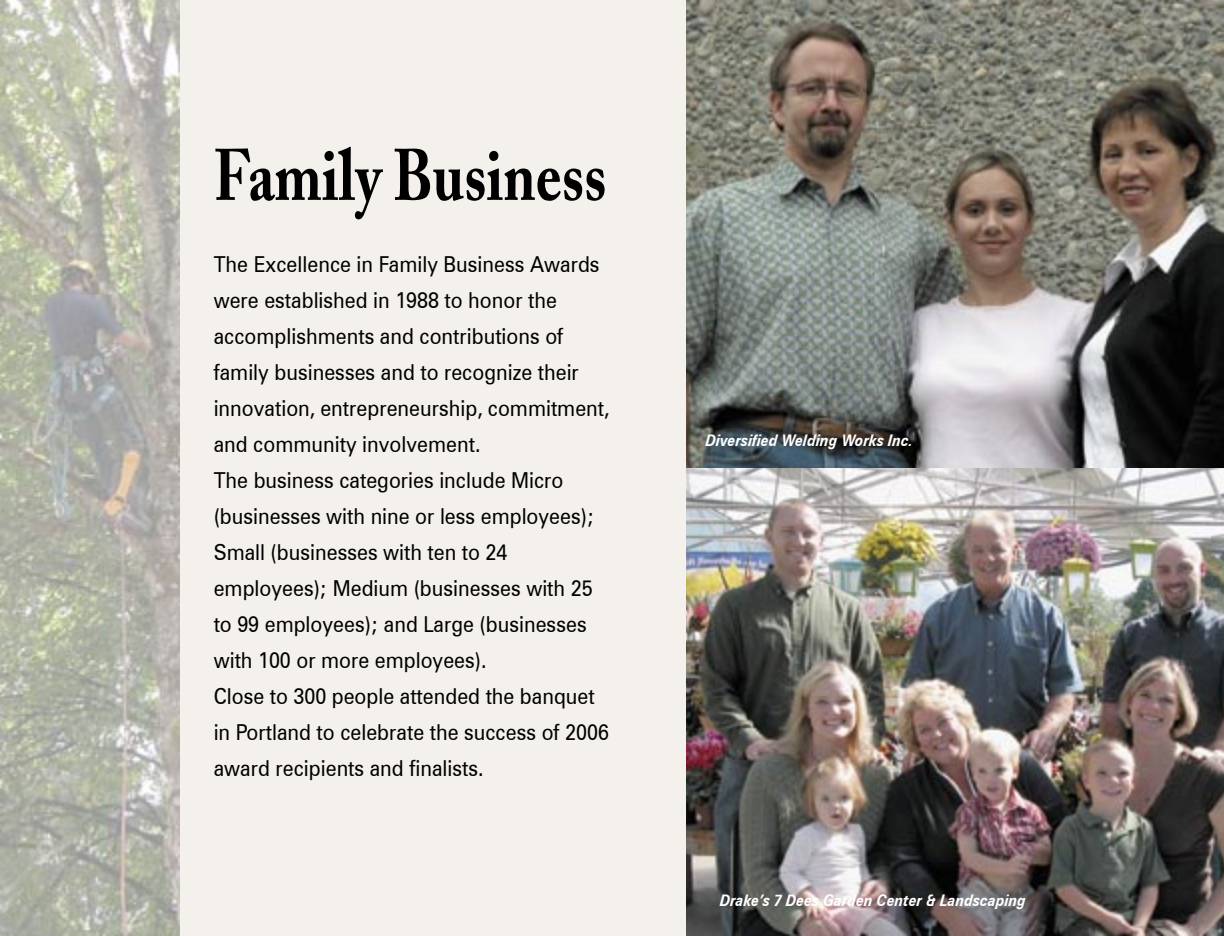
<style>
.page{position:relative;width:1224px;height:936px;background:#fff}
.page>*{position:absolute;margin:0;border:0;box-sizing:border-box;transform-origin:0 0}
.Headline{font:700 72px "Adobe Caslon";color:#000;scale:.8 1}
.Body_11_sans_no_indent{font:22px/36px "Zurich BT";color:#000;scale:.9 1}
.t1{font:italic 700 16px "Zurich BT";color:#fff;scale:.9 1}
</style>
<div class="page">
<div style="left:180px;top:0;width:506px;height:936px;background:#f4f0ec"></div>
<img style="left:686px;top:468px;width:538px;height:468px">
<img style="left:686px;top:0;width:538px;height:468px">
<img style="left:0;top:0;width:180px;height:936px">
<p class="Headline" style="left:214px;top:132px;width:492px">Family Business</p>
<p class="Body_11_sans_no_indent" style="left:214px;top:246px;width:441px">The Excellence in Family Business Awards were established in 1988 to honor the accomplishments and contributions of family businesses and to recognize their innovation, entrepreneurship, commitment, and community involvement.</p>
<p class="Body_11_sans_no_indent" style="left:214px;top:462px;width:425px">The business categories include Micro (businesses with nine or less employees); Small (businesses with ten to 24 employees); Medium (businesses with 25 to 99 employees); and Large (businesses with 100 or more employees).</p>
<p class="Body_11_sans_no_indent" style="left:214px;top:678px;width:441px">Close to 300 people attended the banquet in Portland to celebrate the success of 2006 award recipients and finalists.</p>
<p class="t1" style="left:706px;top:430px;width:232px">Diversified Welding Works Inc.</p>
<p class="t1" style="left:720px;top:891px;width:342px">Drake’s 7 Dees Garden Center &amp; Landscaping</p>
</div>
